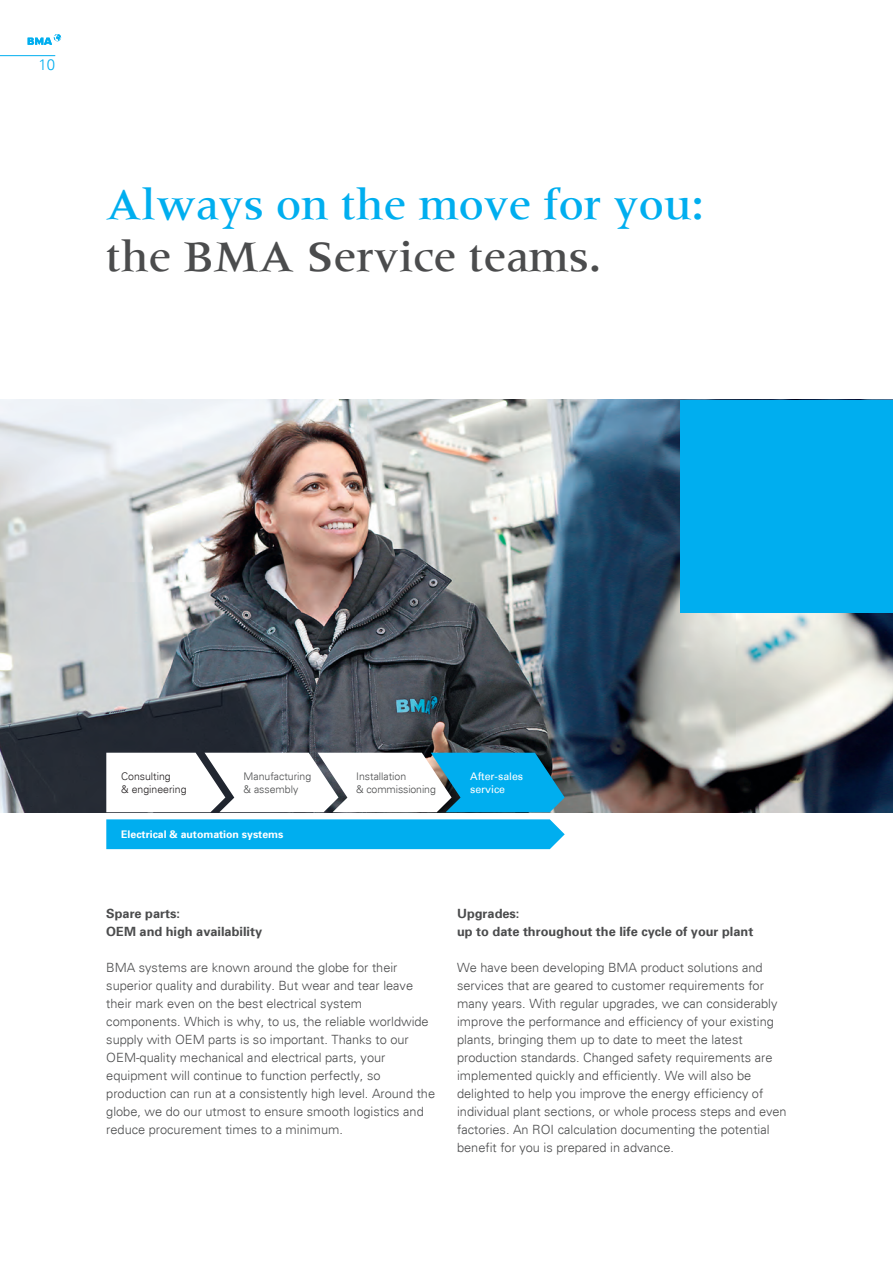
<style>
.page{position:relative;width:893px;height:1263px;background:#fff}
.page>*{position:absolute;margin:0;border:0;box-sizing:border-box;transform-origin:0 0}
.t1{font:500 45px "Meridien Com";color:#00aeef}
.t2{font:500 45px "Meridien Com";color:#4b4c4d}
.t3{font:300 15px "Univers";color:#00aeef}
.t4{font:300 12.75px/18px "Univers";color:#4b4c4d}
.t5{font:700 12.75px/18px "Univers 65";color:#4b4c4d}
.t6{font:300 10.5px/12.6px "Univers";color:#4b4c4d}
.t7{font:700 10.5px "Univers 65";color:#fff}
.t8{font:300 10.5px/12.6px "Univers";color:#231f20}
.t9{font:10.5px/12.6px "Univers";color:#fff}
</style>
<div class="page">
<img style="left:0;top:400px;width:893px;height:412px">
<svg style="left:28px;top:34px;width:33px;height:11px"></svg>
<hr style="left:0;top:55px;width:55px;height:1px;background:#00aeef">
<div style="left:106px;top:819px;width:459px;height:30px;background:#00aeef"></div>
<svg style="left:106px;top:753px;width:459px;height:59px"></svg>
<div style="left:680px;top:400px;width:213px;height:212px;background:#00aeef"></div>
<p class="t3" style="left:38px;top:56px;width:18px">10</p>
<h1 class="t1" style="left:106px;top:177px;width:599px">Always on the move for you:</h1>
<h1 class="t2" style="left:106px;top:229px;width:497px">the BMA Service teams.</h1>
<p class="t8" style="left:121px;top:770px;width:67px">Consulting<br>&amp; engineering</p>
<p class="t6" style="left:244px;top:770px;width:69px">Manufacturing &amp; assembly</p>
<p class="t6" style="left:356px;top:770px;width:81px">Installation<br>&amp; commissioning</p>
<p class="t9" style="left:470px;top:770px;width:55px">After-sales service</p>
<p class="t7" style="left:121px;top:828px;width:164px">Electrical &amp; automation systems</p>
<p class="t5" style="left:106px;top:904px;width:157px">Spare parts:<br>OEM and high availability</p>
<p class="t4" style="left:106px;top:958px;width:330px">BMA systems are known around the globe for their superior quality and durability. But wear and tear leave their mark even on the best electrical system components. Which is why, to us, the reliable worldwide supply with OEM parts is so important. Thanks to our OEM-quality mechanical and electrical parts, your equipment will continue to function perfectly, so production can run at a consistently high level. Around the globe, we do our utmost to ensure smooth logistics and reduce procurement times to a minimum.</p>
<p class="t5" style="left:457px;top:904px;width:298px">Upgrades:<br>up to date throughout the life cycle of your plant</p>
<p class="t4" style="left:457px;top:959px;width:331px">We have been developing BMA product solutions and services that are geared to customer requirements for many years. With regular upgrades, we can considerably improve the performance and efficiency of your existing plants, bringing them up to date to meet the latest production standards. Changed safety requirements are implemented quickly and efficiently. We will also be delighted to help you improve the energy efficiency of individual plant sections, or whole process steps and even factories. An ROI calculation documenting the potential benefit for you is prepared in advance.</p>
</div>
